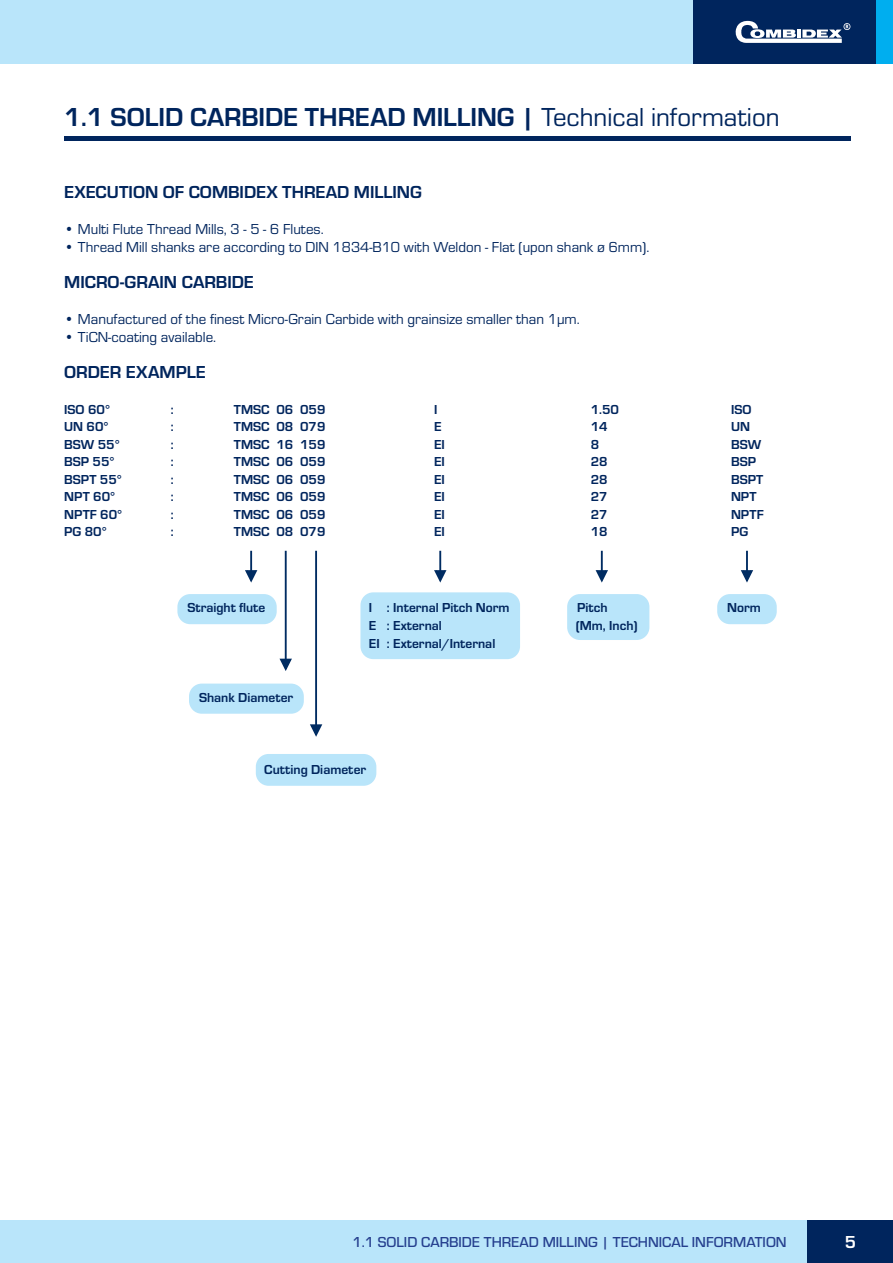
<style>
.page{position:relative;width:893px;height:1263px;background:#fff}
.page>*{position:absolute;margin:0;border:0;box-sizing:border-box;transform-origin:0 0}
.Titel{font:700 27px "Eurostile";color:#00255d}
.text_tabel{font:700 18px "Eurostile";color:#00255d}
.Subtitel{font:700 18px "Eurostile";color:#fff}
.text_tabel-2{font:15px "Eurostile";color:#00255d}
.A-Stramien{font:500 15px "Eurostile";color:#253f8e}
.text_tabel-3{font:700 13.5px "Eurostile";color:#00255d}
.Platte_text{font:700 13.5px "Eurostile";color:#00255d}
.s1{font-weight:400}
</style>
<div class="page">
<div style="left:64px;top:136px;width:786px;height:5px;background:#00255d"></div>
<div style="left:0;top:1220px;width:893px;height:43px;background:#b9e5fa"></div>
<div style="left:808px;top:1220px;width:85px;height:43px;background:#00255d"></div>
<div style="left:876px;top:0;width:17px;height:64px;background:#00aeef"></div>
<div style="left:0;top:0;width:723px;height:64px;background:#b9e5fa"></div>
<div style="left:694px;top:0;width:182px;height:64px;background:#00255d"></div>
<svg style="left:735px;top:20px;width:115px;height:23px"></svg>
<div style="left:177px;top:594px;width:100px;height:30px;background:#b9e5fa;border-radius:13px"></div>
<div style="left:189px;top:684px;width:115px;height:30px;background:#b9e5fa;border-radius:13px"></div>
<div style="left:567px;top:594px;width:82px;height:46px;background:#b9e5fa;border-radius:13px"></div>
<div style="left:717px;top:594px;width:60px;height:30px;background:#b9e5fa;border-radius:13px"></div>
<div style="left:360px;top:592px;width:160px;height:67px;background:#b9e5fa;border-radius:13px"></div>
<div style="left:256px;top:754px;width:120px;height:32px;background:#b9e5fa;border-radius:13px"></div>
<svg style="left:245px;top:568px;width:13px;height:15px"></svg>
<hr style="left:250px;top:551px;width:2px;height:21px;background:#002c62">
<svg style="left:279px;top:657px;width:13px;height:14px"></svg>
<hr style="left:285px;top:551px;width:2px;height:110px;background:#002c62">
<svg style="left:310px;top:724px;width:13px;height:13px"></svg>
<hr style="left:315px;top:551px;width:2px;height:175px;background:#002c62">
<svg style="left:434px;top:568px;width:13px;height:15px"></svg>
<hr style="left:439px;top:551px;width:2px;height:21px;background:#002c62">
<svg style="left:595px;top:568px;width:13px;height:15px"></svg>
<hr style="left:601px;top:551px;width:2px;height:21px;background:#002c62">
<svg style="left:740px;top:570px;width:14px;height:13px"></svg>
<hr style="left:746px;top:551px;width:2px;height:21px;background:#002c62">
<p class="Titel" style="left:64px;top:98px;width:717px">1.1 SOLID CARBIDE THREAD MILLING | <span class="s1">Technical information</span></p>
<p class="text_tabel" style="left:64px;top:179px;width:359px">EXECUTION OF COMBIDEX THREAD MILLING</p>
<p class="text_tabel-2" style="left:64px;top:219px;width:261px">• Multi Flute Thread Mills, 3 - 5 - 6 Flutes.</p>
<p class="text_tabel-2" style="left:64px;top:237px;width:587px">• Thread Mill shanks are according to DIN 1834-B10 with Weldon - Flat (upon shank ø 6mm).</p>
<p class="text_tabel" style="left:64px;top:269px;width:191px">MICRO-GRAIN CARBIDE</p>
<p class="text_tabel-2" style="left:64px;top:309px;width:517px">• Manufactured of the finest Micro-Grain Carbide with grainsize smaller than 1μm.</p>
<p class="text_tabel-2" style="left:64px;top:327px;width:153px">• TiCN-coating available.</p>
<p class="text_tabel" style="left:64px;top:359px;width:143px">ORDER EXAMPLE</p>
<p class="text_tabel-3" style="left:64px;top:399px;width:47px">ISO 60°</p>
<p class="text_tabel-3" style="left:171px;top:399px;width:4px">:</p>
<p class="text_tabel-3" style="left:234px;top:399px;width:93px">TMSC 06 059</p>
<p class="text_tabel-3" style="left:434px;top:399px;width:5px">I</p>
<p class="text_tabel-3" style="left:591px;top:399px;width:30px">1.50</p>
<p class="text_tabel-3" style="left:731px;top:399px;width:22px">ISO</p>
<p class="text_tabel-3" style="left:64px;top:417px;width:46px">UN 60°</p>
<p class="text_tabel-3" style="left:171px;top:417px;width:4px">:</p>
<p class="text_tabel-3" style="left:234px;top:417px;width:93px">TMSC 08 079</p>
<p class="text_tabel-3" style="left:434px;top:417px;width:9px">E</p>
<p class="text_tabel-3" style="left:591px;top:417px;width:18px">14</p>
<p class="text_tabel-3" style="left:731px;top:417px;width:20px">UN</p>
<p class="text_tabel-3" style="left:64px;top:434px;width:57px">BSW 55°</p>
<p class="text_tabel-3" style="left:171px;top:434px;width:4px">:</p>
<p class="text_tabel-3" style="left:234px;top:434px;width:93px">TMSC 16 159</p>
<p class="text_tabel-3" style="left:434px;top:434px;width:12px">EI</p>
<p class="text_tabel-3" style="left:591px;top:434px;width:10px">8</p>
<p class="text_tabel-3" style="left:731px;top:434px;width:32px">BSW</p>
<p class="text_tabel-3" style="left:64px;top:452px;width:52px">BSP 55°</p>
<p class="text_tabel-3" style="left:171px;top:452px;width:4px">:</p>
<p class="text_tabel-3" style="left:234px;top:452px;width:93px">TMSC 06 059</p>
<p class="text_tabel-3" style="left:434px;top:452px;width:12px">EI</p>
<p class="text_tabel-3" style="left:591px;top:452px;width:18px">28</p>
<p class="text_tabel-3" style="left:731px;top:452px;width:26px">BSP</p>
<p class="text_tabel-3" style="left:64px;top:469px;width:59px">BSPT 55°</p>
<p class="text_tabel-3" style="left:171px;top:469px;width:4px">:</p>
<p class="text_tabel-3" style="left:234px;top:469px;width:93px">TMSC 06 059</p>
<p class="text_tabel-3" style="left:434px;top:469px;width:12px">EI</p>
<p class="text_tabel-3" style="left:591px;top:469px;width:18px">28</p>
<p class="text_tabel-3" style="left:731px;top:469px;width:34px">BSPT</p>
<p class="text_tabel-3" style="left:64px;top:487px;width:52px">NPT 60°</p>
<p class="text_tabel-3" style="left:171px;top:487px;width:4px">:</p>
<p class="text_tabel-3" style="left:234px;top:487px;width:93px">TMSC 06 059</p>
<p class="text_tabel-3" style="left:434px;top:487px;width:12px">EI</p>
<p class="text_tabel-3" style="left:591px;top:487px;width:18px">27</p>
<p class="text_tabel-3" style="left:731px;top:487px;width:27px">NPT</p>
<p class="text_tabel-3" style="left:64px;top:504px;width:60px">NPTF 60°</p>
<p class="text_tabel-3" style="left:171px;top:504px;width:4px">:</p>
<p class="text_tabel-3" style="left:234px;top:504px;width:93px">TMSC 06 059</p>
<p class="text_tabel-3" style="left:434px;top:504px;width:12px">EI</p>
<p class="text_tabel-3" style="left:591px;top:504px;width:18px">27</p>
<p class="text_tabel-3" style="left:731px;top:504px;width:34px">NPTF</p>
<p class="text_tabel-3" style="left:64px;top:522px;width:44px">PG 80°</p>
<p class="text_tabel-3" style="left:171px;top:522px;width:4px">:</p>
<p class="text_tabel-3" style="left:234px;top:522px;width:93px">TMSC 08 079</p>
<p class="text_tabel-3" style="left:434px;top:522px;width:12px">EI</p>
<p class="text_tabel-3" style="left:591px;top:522px;width:18px">18</p>
<p class="text_tabel-3" style="left:731px;top:522px;width:19px">PG</p>
<p class="Platte_text" style="left:187px;top:598px;width:80px">Straight flute</p>
<p class="Platte_text" style="left:199px;top:688px;width:96px">Shank Diameter</p>
<p class="Platte_text" style="left:369px;top:598px;width:142px">I : Internal Pitch Norm</p>
<p class="Platte_text" style="left:727px;top:598px;width:35px">Norm</p>
<p class="Platte_text" style="left:369px;top:616px;width:74px">E : External</p>
<p class="Platte_text" style="left:369px;top:634px;width:128px">EI : External/Internal</p>
<p class="Platte_text" style="left:577px;top:598px;width:32px">Pitch</p>
<p class="Platte_text" style="left:576px;top:616px;width:64px">(Mm, Inch)</p>
<p class="Platte_text" style="left:264px;top:760px;width:103px">Cutting Diameter</p>
<p class="A-Stramien" style="left:352px;top:1231px;width:436px">1.1 SOLID CARBIDE THREAD MILLING | TECHNICAL INFORMATION</p>
<p class="Subtitel" style="left:845px;top:1229px;width:13px">5</p>
</div>
